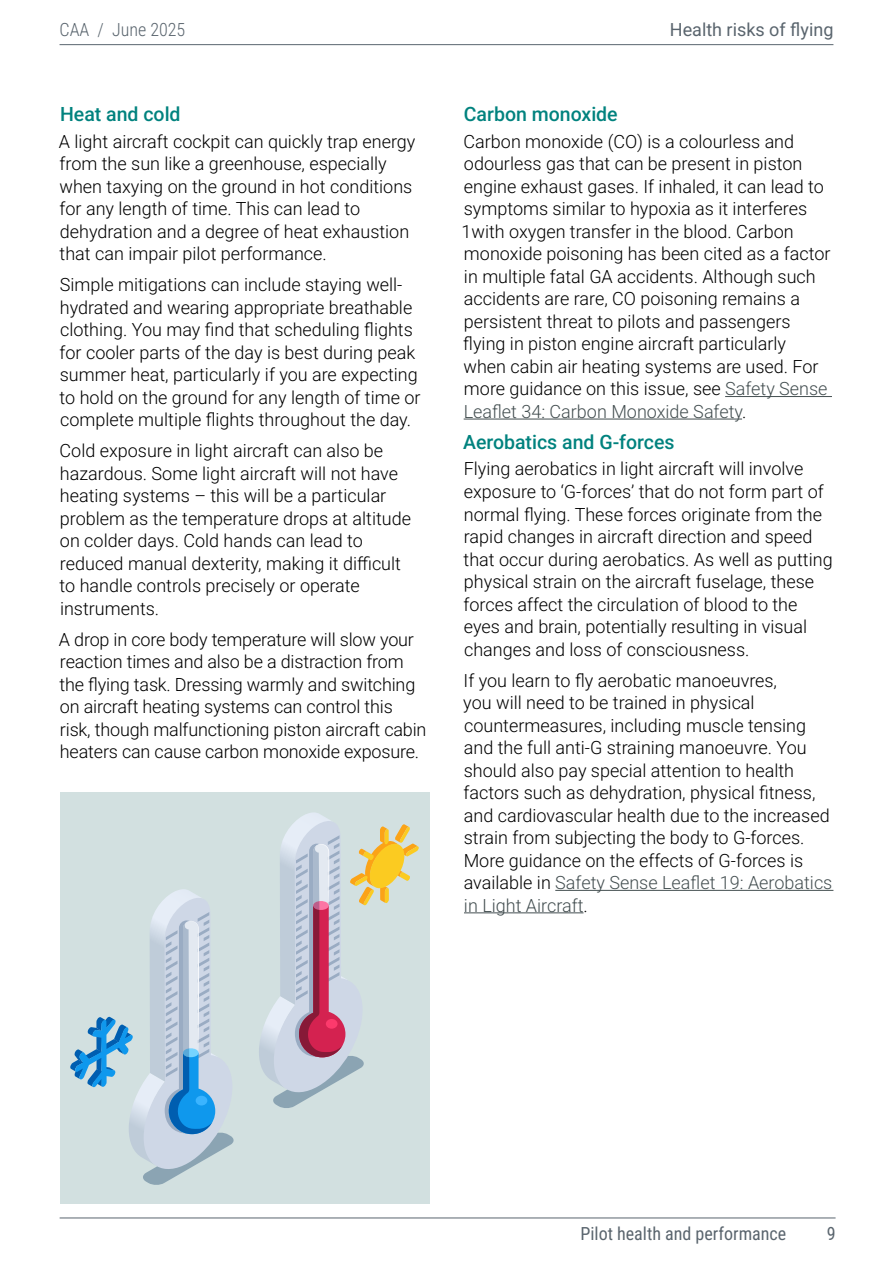
<style>
.page{position:relative;width:893px;height:1263px;background:#fff}
.page>*{position:absolute;margin:0;border:0;box-sizing:border-box;transform-origin:0 0}
.Subhead_03_H3{font:500 19.5px "Roboto";color:#00827e}
.Body_copy_01_P{font:300 18px/22.5px "Roboto";color:#000}
.t1{font:18px "Roboto Condensed";color:#5a656e}
.t2{font:18px "Roboto";color:#5a656e}
.t3{font:300 18px "Roboto Condensed";color:#5a656e}
.s1{color:#444f51}
</style>
<div class="page">
<hr style="left:725px;top:396px;width:107px;height:1px;background:#444f51">
<hr style="left:464px;top:419px;width:278px;height:1px;background:#444f51">
<hr style="left:555px;top:890px;width:278px;height:1px;background:#444f51">
<hr style="left:464px;top:912px;width:119px;height:1px;background:#444f51">
<div style="left:60px;top:792px;width:369px;height:411px;background:#d2e0e0"></div>
<svg style="left:259px;top:812px;width:160px;height:296px"></svg>
<svg style="left:70px;top:889px;width:164px;height:296px"></svg>
<hr style="left:60px;top:44px;width:773px;height:1px;background:#5a656e">
<hr style="left:60px;top:1217px;width:776px;height:1px;background:#5a656e">
<p class="t3" style="left:60px;top:17px;width:127px">CAA / June 2025</p>
<h3 class="Subhead_03_H3" style="left:60px;top:100px;width:122px">Heat and cold</h3>
<p class="Body_copy_01_P" style="left:59px;top:129px;width:358px">A light aircraft cockpit can quickly trap energy from the sun like a greenhouse, especially when taxying on the ground in hot conditions for any length of time. This can lead to dehydration and a degree of heat exhaustion that can impair pilot performance.</p>
<p class="Body_copy_01_P" style="left:60px;top:273px;width:363px">Simple mitigations can include staying well&shy;hydrated and wearing appropriate breathable clothing. You may find that scheduling flights for cooler parts of the day is best during peak summer heat, particularly if you are expecting to hold on the ground for any length of time or complete multiple flights throughout the day.</p>
<p class="Body_copy_01_P" style="left:60px;top:439px;width:353px">Cold exposure in light aircraft can also be hazardous. Some light aircraft will not have heating systems – this will be a particular problem as the temperature drops at altitude on colder days. Cold hands can lead to reduced manual dexterity, making it difficult to handle controls precisely or operate instruments.</p>
<p class="Body_copy_01_P" style="left:59px;top:627px;width:369px">A drop in core body temperature will slow your reaction times and also be a distraction from the flying task. Dressing warmly and switching on aircraft heating systems can control this risk, though malfunctioning piston aircraft cabin heaters can cause carbon monoxide exposure.</p>
<p class="t2" style="left:670px;top:17px;width:165px">Health risks of flying</p>
<h3 class="Subhead_03_H3" style="left:464px;top:100px;width:155px">Carbon monoxide</h3>
<p class="Body_copy_01_P" style="left:462px;top:129px;width:370px">Carbon monoxide (CO) is a colourless and odourless gas that can be present in piston engine exhaust gases. If inhaled, it can lead to symptoms similar to hypoxia as it interferes 1with oxygen transfer in the blood. Carbon monoxide poisoning has been cited as a factor in multiple fatal GA accidents. Although such accidents are rare, CO poisoning remains a persistent threat to pilots and passengers flying in piston engine aircraft particularly when cabin air heating systems are used. For more guidance on this issue, see <span class="s1">Safety Sense Leaflet 34: Carbon Monoxide Safety</span>.</p>
<h3 class="Subhead_03_H3" style="left:463px;top:428px;width:213px">Aerobatics and G-forces</h3>
<p class="Body_copy_01_P" style="left:463px;top:457px;width:371px">Flying aerobatics in light aircraft will involve exposure to ‘G-forces’ that do not form part of normal flying. These forces originate from the rapid changes in aircraft direction and speed that occur during aerobatics. As well as putting physical strain on the aircraft fuselage, these forces affect the circulation of blood to the eyes and brain, potentially resulting in visual changes and loss of consciousness.</p>
<p class="Body_copy_01_P" style="left:463px;top:668px;width:371px">If you learn to fly aerobatic manoeuvres,<br>you will need to be trained in physical countermeasures, including muscle tensing and the full anti-G straining manoeuvre. You should also pay special attention to health factors such as dehydration, physical fitness, and cardiovascular health due to the increased strain from subjecting the body to G-forces.<br>More guidance on the effects of G-forces is available in <span class="s1">Safety Sense Leaflet 19: Aerobatics in Light Aircraft</span>.</p>
<p class="t1" style="left:580px;top:1221px;width:207px">Pilot health and performance</p>
<p class="t1" style="left:827px;top:1221px;width:10px">9</p>
</div>
